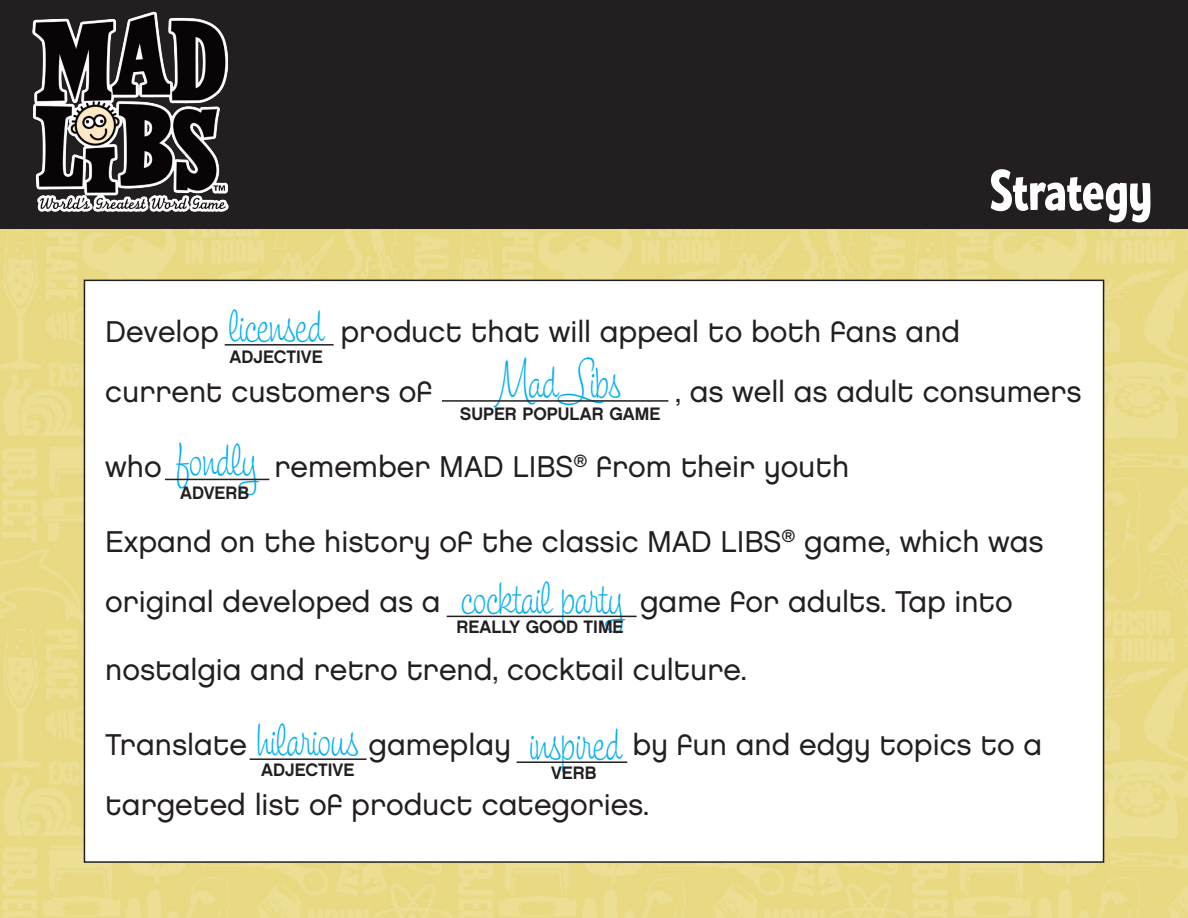
<style>
.page{position:relative;width:1188px;height:918px;background:#fff}
.page>*{position:absolute;margin:0;border:0;box-sizing:border-box;transform-origin:0 0}
.t1{font:57px "Ed Gothic";letter-spacing:-.005em;color:#fff}
.t2{font:48px "Ed Script";color:#00aeef}
.t3{font:30px/60px "Chalet London Nineteen Eighty";color:#231f20}
.t4{font:18px "Chalet New York Nineteen Eighty";color:#231f20}
</style>
<div class="page">
<img style="left:0;top:229px;width:1188px;height:689px">
<div style="left:0;top:0;width:1188px;height:229px;background:#231f20"></div>
<img style="left:32px;top:11px;width:197px;height:201px">
<div style="left:84px;top:280px;width:1020px;height:582px;background:#fff"></div>
<hr style="left:225px;top:344px;width:109px;height:2px;background:#231f20">
<hr style="left:165px;top:479px;width:104px;height:1px;background:#231f20">
<hr style="left:447px;top:616px;width:190px;height:1px;background:#231f20">
<hr style="left:442px;top:400px;width:226px;height:2px;background:#231f20">
<hr style="left:250px;top:758px;width:117px;height:2px;background:#231f20">
<hr style="left:517px;top:761px;width:110px;height:2px;background:#231f20">
<h1 class="t1" style="left:990px;top:156px;width:164px">Strategy</h1>
<h2 class="t2" style="left:228px;top:296px;width:95px">licensed</h2>
<p class="t4" style="left:230px;top:345px;width:95px">ADJECTIVE</p>
<p class="t3" style="left:105px;top:302px;width:857px;text-indent:235px">product that will appeal to both fans and current customers of</p>
<p class="t3" style="left:105px;top:302px;width:115px">Develop</p>
<h2 class="t2" style="left:500px;top:352px;width:123px">Mad Libs</h2>
<p class="t4" style="left:460px;top:402px;width:202px">SUPER POPULAR GAME</p>
<p class="t3" style="left:675px;top:362px;width:408px">, as well as adult consumers</p>
<h2 class="t2" style="left:176px;top:429px;width:83px">fondly</h2>
<p class="t3" style="left:105px;top:437px;width:58px">who</p>
<p class="t3" style="left:275px;top:437px;width:576px">remember MAD LIBS<sup>®</sup> from their youth</p>
<p class="t4" style="left:180px;top:481px;width:71px">ADVERB</p>
<p class="t3" style="left:105px;top:512px;width:940px">Expand on the history of the classic MAD LIBS<sup>®</sup> game, which was original developed as a</p>
<h2 class="t2" style="left:460px;top:567px;width:164px">cocktail party</h2>
<p class="t3" style="left:640px;top:572px;width:374px">game for adults. Tap into</p>
<p class="t3" style="left:105px;top:639px;width:643px">nostalgia and retro trend, cocktail culture.</p>
<p class="t4" style="left:457px;top:615px;width:169px">REALLY GOOD TIME</p>
<h2 class="t2" style="left:256px;top:709px;width:104px">hilarious</h2>
<p class="t4" style="left:261px;top:759px;width:95px">ADJECTIVE</p>
<h2 class="t2" style="left:529px;top:713px;width:93px">inspired</h2>
<p class="t3" style="left:105px;top:714px;width:143px">Translate</p>
<p class="t3" style="left:369px;top:714px;width:144px">gameplay</p>
<p class="t3" style="left:105px;top:714px;width:939px;text-indent:527px">by fun and edgy topics to a targeted list of product categories.</p>
<p class="t4" style="left:551px;top:762px;width:47px">VERB</p>
</div>
